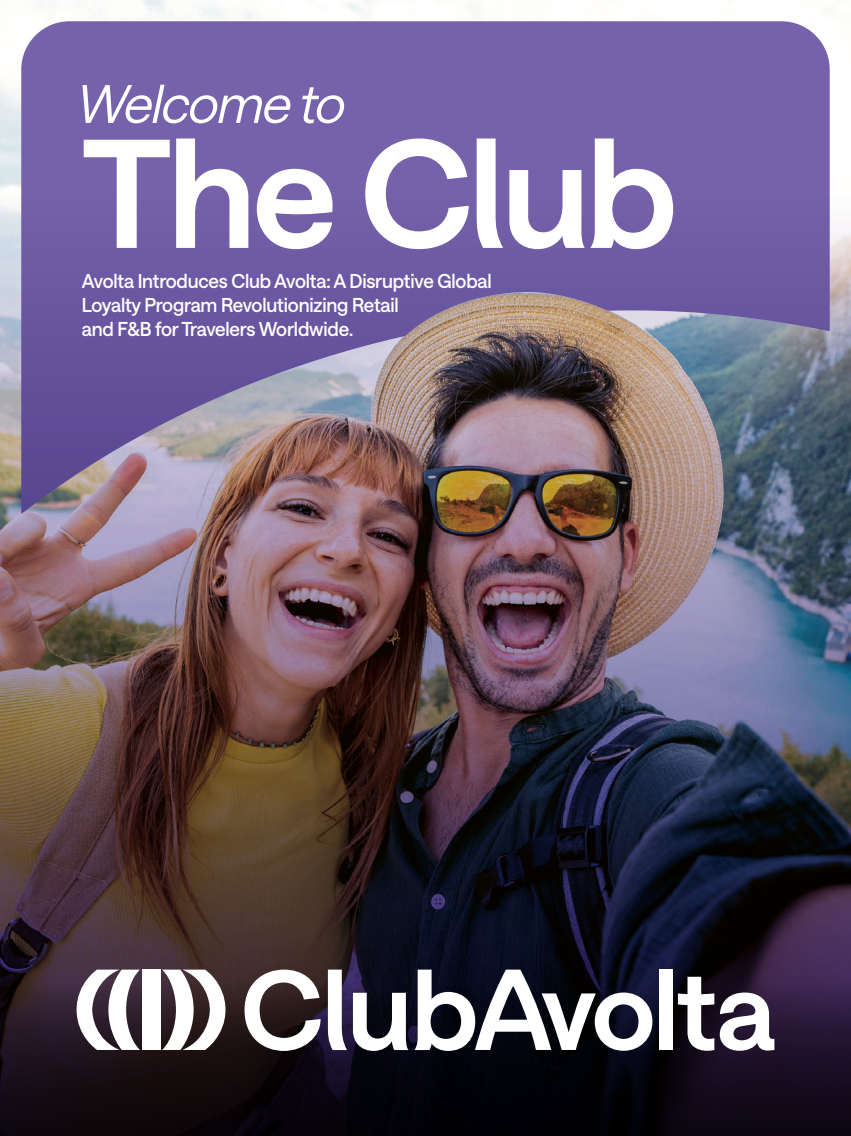
<style>
.page{position:relative;width:851px;height:1136px;background:#fff}
.page>*{position:absolute;margin:0;border:0;box-sizing:border-box;transform-origin:0 0}
.t1{font:600 150px "Avolta Display";letter-spacing:-.025em;color:#fff}
.t2{font:italic 52.5px "Saans";color:#fff}
.t3{font:500 19.5px/24px "Saans";letter-spacing:-.01em;color:#fff}
</style>
<div class="page">
<div style="left:21px;top:21px;width:808px;height:168px;background:#7662ab"></div>
<img style="left:0;top:189px;width:850px;height:946px">
<svg style="left:162px;top:969px;width:63px;height:80px"></svg>
<div style="left:142px;top:969px;width:18px;height:80px;background:#fff"></div>
<svg style="left:77px;top:969px;width:63px;height:80px"></svg>
<div style="left:658px;top:969px;width:14px;height:80px;background:#fff"></div>
<svg style="left:677px;top:976px;width:97px;height:74px"></svg>
<svg style="left:244px;top:969px;width:77px;height:81px"></svg>
<svg style="left:328px;top:969px;width:19px;height:80px"></svg>
<svg style="left:353px;top:992px;width:55px;height:58px"></svg>
<svg style="left:414px;top:969px;width:238px;height:81px"></svg>
<h2 class="t2" style="left:74px;top:66px;width:285px">Welcometo</h2>
<h1 class="t1" style="left:82px;top:84px;width:597px">The Club</h1>
<p class="t3" style="left:82px;top:267px;width:411px">Avolta Introduces Club Avolta: A Disruptive Global<br>Loyalty Program Revolutionizing Retail<br>and F&amp;B for Travelers Worldwide.</p>
</div>
